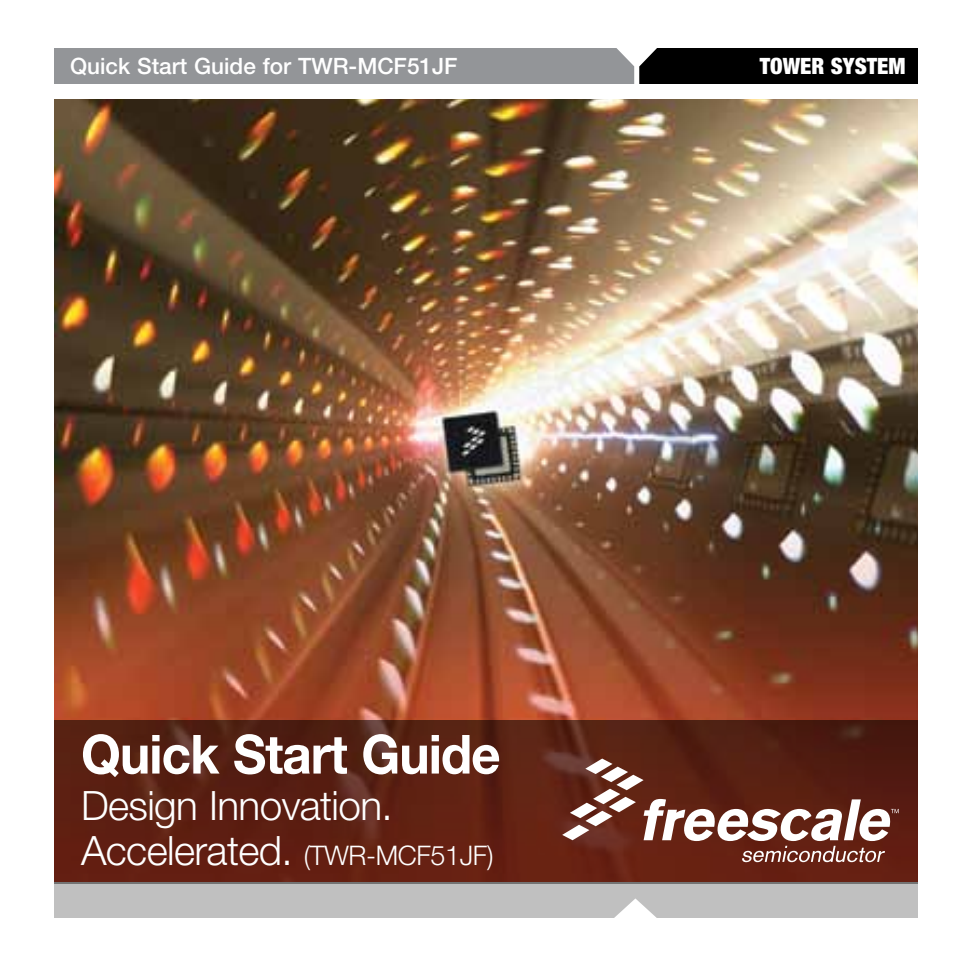
<style>
.page{position:relative;width:972px;height:972px;background:#fff}
.page>*{position:absolute;margin:0;border:0;box-sizing:border-box;transform-origin:0 0}
.t1{font:700 54px "Helvetica Neue LT Pro";letter-spacing:-.02em;color:#fff;scale:.95 1}
.t2{font:300 40.5px "Helvetica Neue LT Pro";letter-spacing:-.015em;color:#fff}
.t3{font:300 27px "Helvetica Neue LT Pro";letter-spacing:-.015em;color:#fff}
.t4{font:500 22.5px "Helvetica Neue LT Pro";color:#fff}
.t5{font:900 condensed 22.5px "Helvetica Neue LT Pro";color:#fff}
.s1{font-size:40.5px}
</style>
<div class="page">
<img style="left:54px;top:99px;width:864px;height:621px">
<div style="left:54px;top:884px;width:864px;height:34px;background:#c0c0c0"></div>
<svg style="left:54px;top:720px;width:864px;height:164px;background:#5b2114"></svg>
<svg style="left:54px;top:48px;width:864px;height:36px;background:#666769"></svg>
<svg style="left:562px;top:759px;width:337px;height:103px"></svg>
<p class="t4" style="left:70px;top:52px;width:389px">Quick Start Guide for TWR-MCF51JF</p>
<p class="t5" style="left:760px;top:52px;width:147px">TOWER SYSTEM</p>
<h1 class="t1" style="left:81px;top:720px;width:443px">Quick Start Guide</h1>
<h2 class="t2" style="left:81px;top:780px;width:313px">Design Innovation.</h2>
<p class="t3" style="left:81px;top:839px;width:414px"><span class="s1">Accelerated.</span> (TWR-MCF51JF)</p>
</div>
